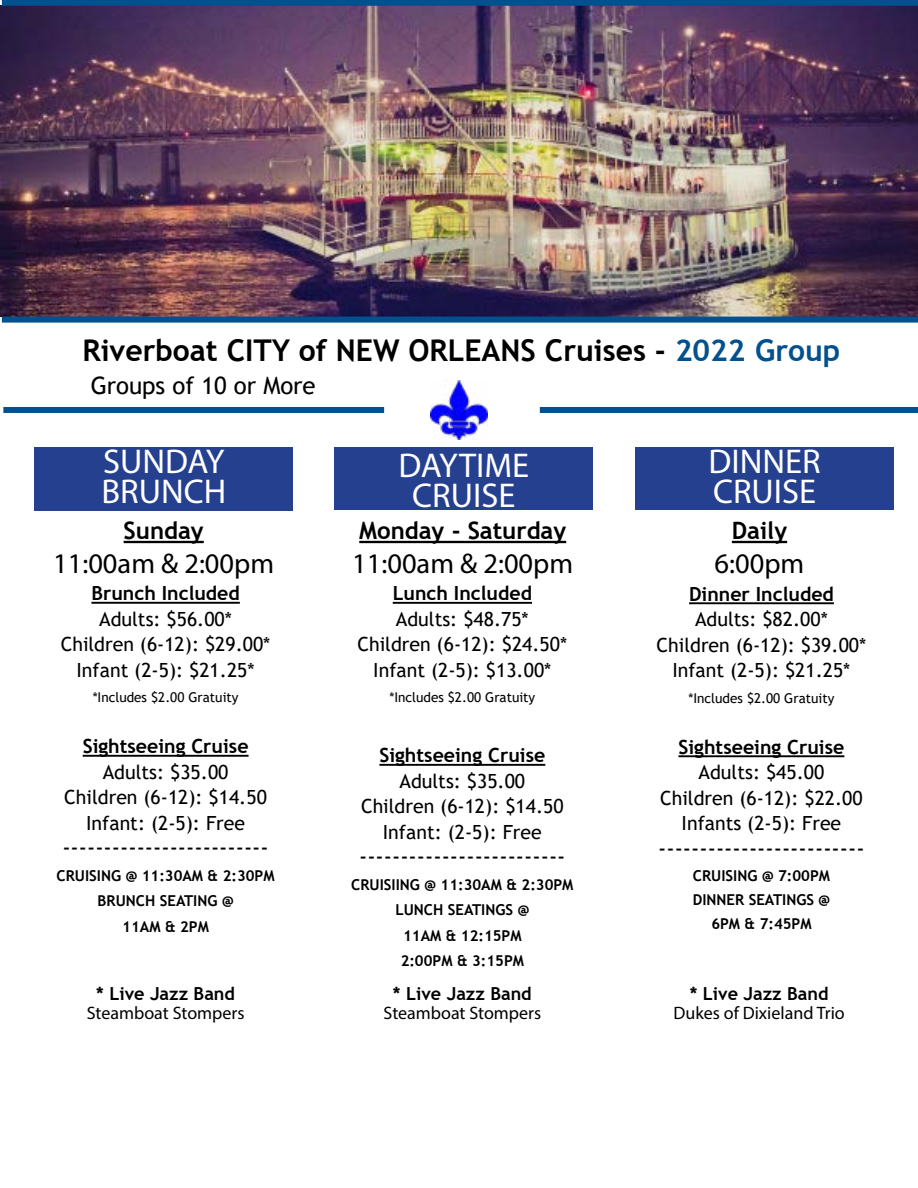
<style>
.page{position:relative;width:918px;height:1188px;background:#fff}
.page>*{position:absolute;margin:0;border:0;box-sizing:border-box;transform-origin:0 0}
.t1{font:34.5px/30px "Myriad Pro";color:#fff}
.t2{font:700 30px "Trebuchet MS";color:#000}
.t3{font:28.5px "Myriad Pro";color:#000}
.t4{font:700 24px "Trebuchet MS";color:#000}
.t5{font:24px "Trebuchet MS";color:#000}
.t6{font:22.5px "Trebuchet MS";color:#000}
.t7{font:19.5px/25.5px "Trebuchet MS";color:#000;text-align:center}
.t8{font:700 19.5px "Trebuchet MS";color:#000}
.t9{font:18px "Myriad Pro";color:#000}
.t10{font:700 18px "Trebuchet MS";color:#000}
.t11{font:700 15px/25.5px "Trebuchet MS";color:#000;text-align:center}
.t12{font:13.5px "Trebuchet MS";color:#000}
.s1{color:#02518e}
</style>
<div class="page">
<img style="left:0;top:6px;width:918px;height:311px">
<div style="left:2px;top:0;width:916px;height:6px;background:#02518e"></div>
<div style="left:2px;top:317px;width:916px;height:6px;background:#02518e"></div>
<div style="left:3px;top:407px;width:381px;height:6px;background:#02518e"></div>
<div style="left:540px;top:407px;width:378px;height:6px;background:#02518e"></div>
<hr style="left:359px;top:541px;width:207px;height:2px;background:#000">
<hr style="left:732px;top:541px;width:55px;height:2px;background:#000">
<hr style="left:124px;top:541px;width:80px;height:2px;background:#000">
<hr style="left:393px;top:602px;width:139px;height:2px;background:#000">
<hr style="left:379px;top:764px;width:166px;height:2px;background:#000">
<hr style="left:689px;top:602px;width:145px;height:2px;background:#000">
<hr style="left:679px;top:755px;width:165px;height:2px;background:#000">
<hr style="left:91px;top:602px;width:149px;height:2px;background:#000">
<hr style="left:83px;top:755px;width:166px;height:2px;background:#000">
<div style="left:635px;top:448px;width:259px;height:62px;background:#25408f"></div>
<div style="left:335px;top:448px;width:258px;height:62px;background:#25408f"></div>
<div style="left:35px;top:448px;width:258px;height:63px;background:#25408f"></div>
<img style="left:431px;top:380px;width:56px;height:60px">
<h2 class="t2" style="left:82px;top:332px;width:760px">Riverboat CITY of NEW ORLEANS Cruises - <span class="s1">2022 Group</span></h2>
<p class="t5" style="left:91px;top:370px;width:227px">Groups of 10 or More</p>
<h1 class="t1" style="left:101px;top:446px;width:126px">SUNDAY<br>BRUNCH</h1>
<p class="t4" style="left:124px;top:515px;width:82px">Sunday</p>
<h3 class="t3" style="left:53px;top:546px;width:222px">11:00am &amp; 2:00pm</h3>
<p class="t8" style="left:91px;top:581px;width:150px">Brunch Included</p>
<p class="t7" style="left:61px;top:606px;width:211px">Adults: $56.00*<br>Children (6-12): $29.00*<br>Infant (2-5): $21.25*</p>
<p class="t12" style="left:93px;top:689px;width:147px">*Includes $2.00 Gratuity</p>
<p class="t8" style="left:83px;top:734px;width:167px">Sightseeing Cruise</p>
<p class="t7" style="left:64px;top:759px;width:204px">Adults: $35.00<br>Children (6-12): $14.50<br>Infant: (2-5): Free</p>
<p class="t6" style="left:62px;top:833px;width:208px">-------------------------</p>
<p class="t11" style="left:57px;top:863px;width:219px">CRUISING @ 11:30AM &amp; 2:30PM<br>BRUNCH SEATING @<br>11AM &amp; 2PM</p>
<p class="t10" style="left:96px;top:982px;width:140px">* Live Jazz Band</p>
<p class="t9" style="left:87px;top:1002px;width:159px">Steamboat Stompers</p>
<h1 class="t1" style="left:398px;top:450px;width:132px;text-align:center">DAYTIME<br>CRUISE</h1>
<p class="t4" style="left:359px;top:515px;width:208px">Monday - Saturday</p>
<h3 class="t3" style="left:352px;top:546px;width:222px">11:00am &amp; 2:00pm</h3>
<p class="t8" style="left:393px;top:581px;width:141px">Lunch Included</p>
<p class="t7" style="left:357px;top:606px;width:211px">Adults: $48.75*<br>Children (6-12): $24.50*<br>Infant (2-5): $13.00*</p>
<p class="t12" style="left:389px;top:689px;width:147px">*Includes $2.00 Gratuity</p>
<p class="t8" style="left:379px;top:743px;width:167px">Sightseeing Cruise</p>
<p class="t7" style="left:361px;top:768px;width:204px">Adults: $35.00<br>Children (6-12): $14.50<br>Infant: (2-5): Free</p>
<p class="t6" style="left:359px;top:842px;width:208px">-------------------------</p>
<p class="t11" style="left:351px;top:872px;width:224px">CRUISIING @ 11:30AM &amp; 2:30PM<br>LUNCH SEATINGS @<br>11AM &amp; 12:15PM<br>2:00PM &amp; 3:15PM</p>
<p class="t10" style="left:393px;top:982px;width:140px">* Live Jazz Band</p>
<p class="t9" style="left:384px;top:1002px;width:159px">Steamboat Stompers</p>
<h1 class="t1" style="left:708px;top:446px;width:114px">DINNER<br>CRUISE</h1>
<p class="t4" style="left:732px;top:515px;width:57px">Daily</p>
<h3 class="t3" style="left:715px;top:546px;width:91px">6:00pm</h3>
<p class="t8" style="left:689px;top:582px;width:146px">Dinner Included</p>
<p class="t7" style="left:657px;top:606px;width:211px">Adults: $82.00*<br>Children (6-12): $39.00*<br>Infant (2-5): $21.25*</p>
<p class="t12" style="left:688px;top:689px;width:147px">*Includes $2.00 Gratuity</p>
<p class="t8" style="left:679px;top:735px;width:167px">Sightseeing Cruise</p>
<p class="t7" style="left:660px;top:759px;width:204px">Adults: $45.00<br>Children (6-12): $22.00<br>Infants (2-5): Free</p>
<p class="t6" style="left:658px;top:834px;width:208px">-------------------------</p>
<p class="t11" style="left:693px;top:864px;width:139px;line-height:24px">CRUISING @ 7:00PM<br>DINNER SEATINGS @<br>6PM &amp; 7:45PM</p>
<p class="t10" style="left:690px;top:982px;width:140px">* Live Jazz Band</p>
<p class="t9" style="left:673px;top:1002px;width:173px">Dukes of Dixieland Trio</p>
</div>
